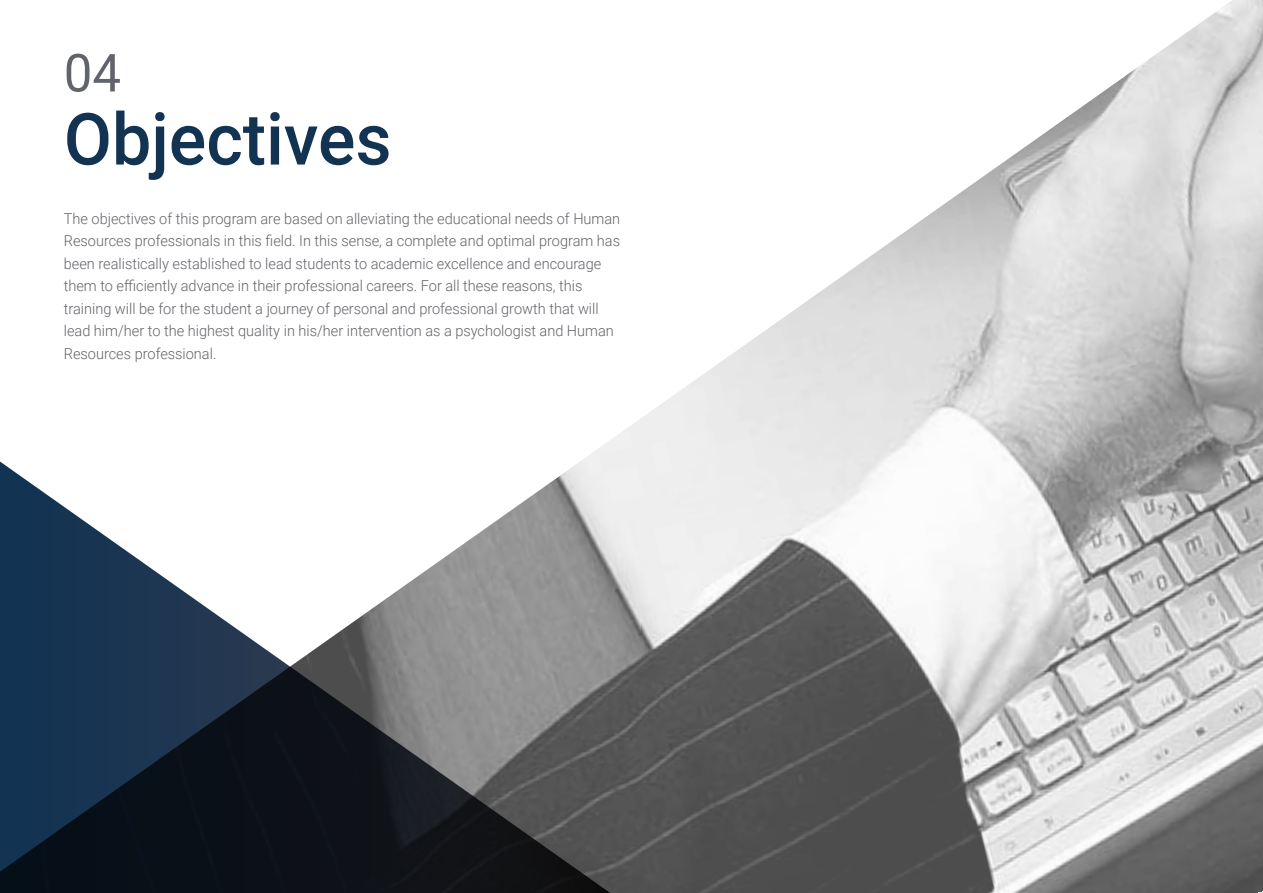
<style>
.page{position:relative;width:1263px;height:893px;background:#fff}
.page>*{position:absolute;margin:0;border:0;box-sizing:border-box;transform-origin:0 0}
.t1{font:500 72px "Roboto";color:#123352}
.t2{font:52.5px "Roboto";color:#61646a}
.t3{font:300 15px/22.5px "Roboto";color:#61646a}
</style>
<div class="page">
<img style="left:603px;top:0;width:660px;height:893px">
<svg style="left:0;top:446px;width:640px;height:447px"></svg>
<h2 class="t2" style="left:64px;top:36px;width:59px">04</h2>
<h1 class="t1" style="left:64px;top:89px;width:329px">Objectives</h1>
<p class="t3" style="left:64px;top:207px;width:558px">The objectives of this program are based on alleviating the educational needs of Human Resources professionals in this field. In this sense, a complete and optimal program has been realistically established to lead students to academic excellence and encourage them to efficiently advance in their professional careers. For all these reasons, this training will be for the student a journey of personal and professional growth that will lead him/her to the highest quality in his/her intervention as a psychologist and Human Resources professional.</p>
</div>
